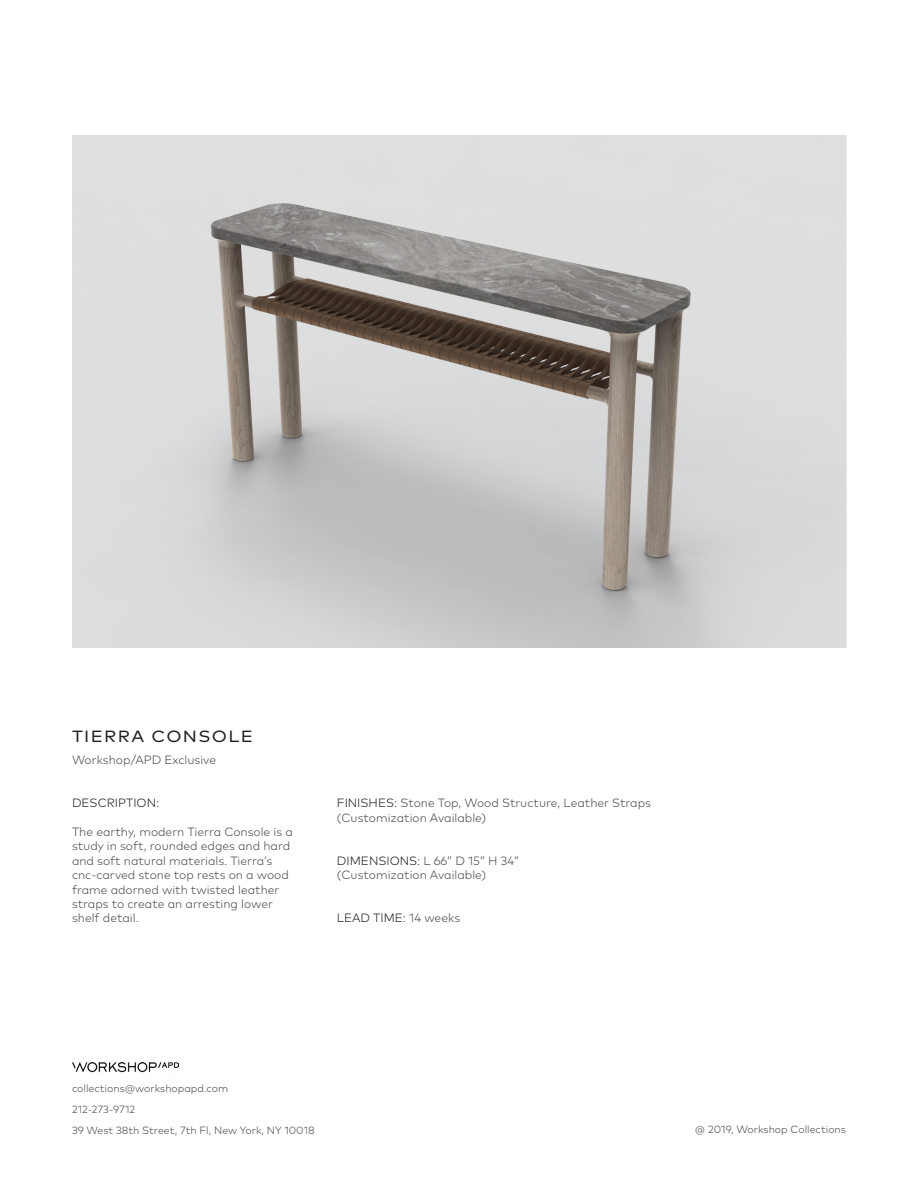
<style>
.page{position:relative;width:918px;height:1188px;background:#fff}
.page>*{position:absolute;margin:0;border:0;box-sizing:border-box;transform-origin:0 0}
.t1{font:16.2px "Mark Pro";letter-spacing:.075em;color:#231f20;scale:1.11 1}
.t2{font:300 12px/14.4px "Mark Pro";color:#4b4c4d}
.t3{font:300 12px "Mark Pro";color:#231f20}
.t4{font:300 10.5px/21.3px "Mark Pro";color:#4b4c4d}
.s1{color:#231f20}
.s2{color:#4b4c4d}
</style>
<div class="page">
<img style="left:72px;top:1063px;width:107px;height:10px">
<img style="left:72px;top:135px;width:774px;height:513px">
<p class="t1" style="left:72px;top:725px;width:165px">TIERRA CONSOLE</p>
<p class="t2" style="left:72px;top:752px;width:146px">Workshop/APD Exclusive</p>
<p class="t3" style="left:72px;top:794px;width:89px">DESCRIPTION:</p>
<p class="t2" style="left:72px;top:824px;width:222px">The earthy, modern Tierra Console is a study in soft, rounded edges and hard and soft natural materials. Tierra’s cnc-carved stone top rests on a wood frame adorned with twisted leather straps to create an arresting lower shelf detail.</p>
<p class="t2" style="left:337px;top:795px;width:316px"><span class="s1">FINISHES:</span> Stone Top, Wood Structure, Leather Straps</p>
<p class="t2" style="left:337px;top:809px;width:151px">(Customization Available)</p>
<p class="t2" style="left:337px;top:852px;width:184px"><span class="s1">DIMENSIONS:</span> L 66” D 15” H 34”</p>
<p class="t2" style="left:337px;top:867px;width:151px">(Customization Available)</p>
<p class="t3" style="left:337px;top:909px;width:125px">LEAD TIME: <span class="s2">14 weeks</span></p>
<p class="t4" style="left:72px;top:1077px;width:244px">collections@workshopapd.com<br>212-273-9712<br>39 West 38th Street, 7th Fl, New York, NY 10018</p>
<p class="t4" style="left:695px;top:1118px;width:153px">@ 2019, Workshop Collections</p>
</div>
